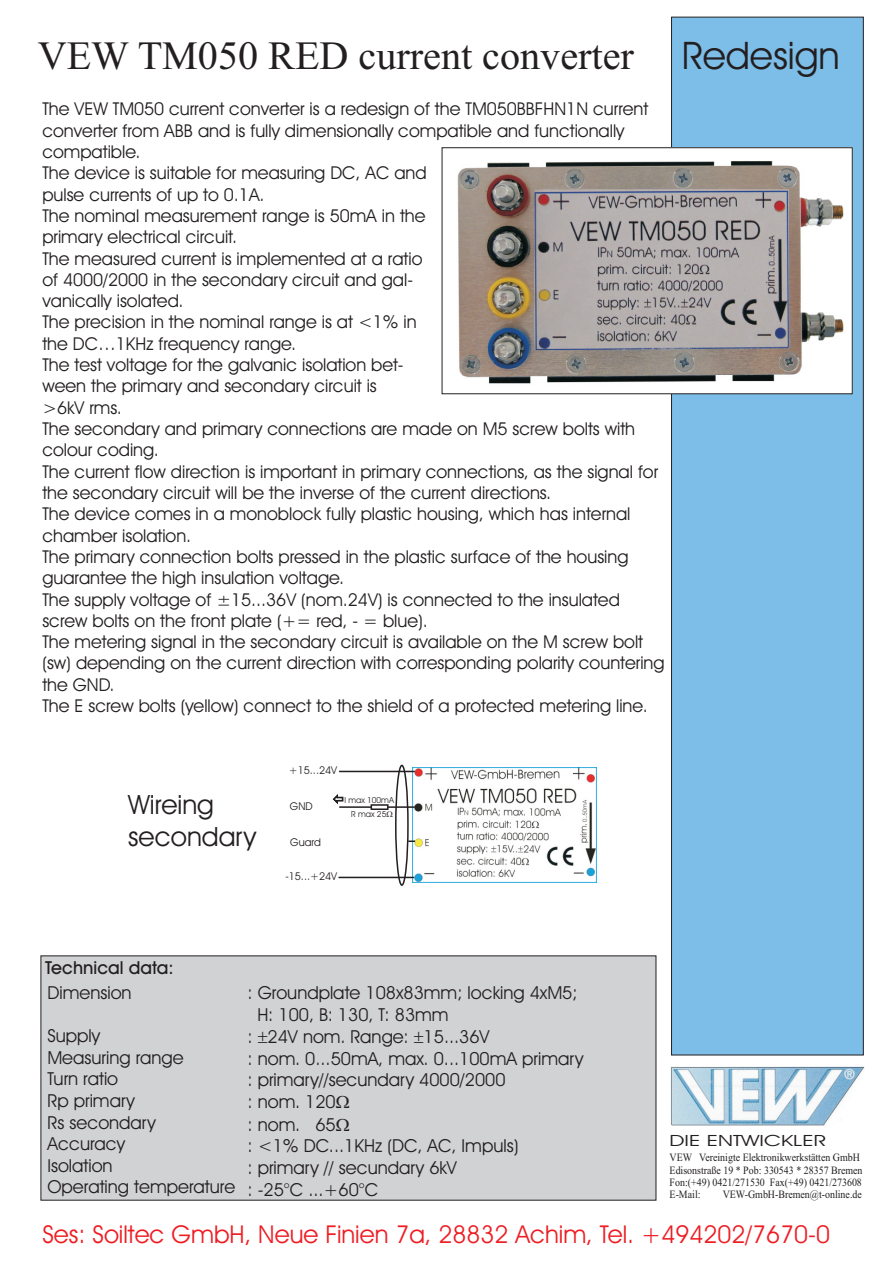
<style>
.page{position:relative;width:893px;height:1263px;background:#fff}
.page>*{position:absolute;margin:0;border:0;box-sizing:border-box;transform-origin:0 0}
.t1{font:40.2px "Times New Roman";color:#231f20}
.t2{font:38.1px "Avant Garde IT Cby BT";color:#231f20}
.t3{font:26.7px "Avant Garde IT Cby BT";color:#231f20}
.t4{font:24.75px "Avant Garde IT Cby BT";color:#ee1d23}
.t5{font:18px/21.6px "Avant Garde IT Cby BT";color:#231f20}
.t6{font:500 18px "Avant Garde IT Cby BT";color:#231f20}
.t7{font:17.85px/21.3px "Avant Garde IT Cby BT";color:#231f20}
.t8{font:15.45px "Avant Garde IT Cby BT";color:#231f20;scale:1.45 1}
.t9{font:11.1px/12.3px "Times New Roman";color:#231f20;scale:.89 1}
.t10{font:10.8px "Avant Garde IT Cby BT";color:#231f20}
.t11{font:8.25px/15px "Avant Garde IT Cby BT";color:#231f20;text-align:center}
</style>
<div class="page">
<div style="left:671px;top:17px;width:193px;height:1038px;background:#7dbee9"></div>
<img style="left:670px;top:1066px;width:194px;height:59px">
<div style="left:41px;top:955px;width:615px;height:245px;background:#d1d2d4"></div>
<img style="left:457px;top:150px;width:393px;height:242px">
<img style="left:413px;top:768px;width:183px;height:114px">
<hr style="left:339px;top:771px;width:76px;height:1px;background:#231f20">
<hr style="left:388px;top:806px;width:27px;height:2px;background:#231f20">
<hr style="left:339px;top:806px;width:32px;height:2px;background:#231f20">
<div style="left:371px;top:804px;width:18px;height:6px;border:2px solid #231f20"></div>
<hr style="left:338px;top:877px;width:76px;height:1px;background:#231f20">
<div style="left:395px;top:765px;width:14px;height:121px;border:2px solid #231f20;border-radius:50%"></div>
<svg style="left:408px;top:840px;width:7px;height:2px"></svg>
<svg style="left:333px;top:794px;width:10px;height:10px"></svg>
<svg style="left:258px;top:1032px;width:9px;height:11px"></svg>
<svg style="left:414px;top:1032px;width:9px;height:11px"></svg>
<svg style="left:336px;top:1118px;width:13px;height:13px"></svg>
<svg style="left:336px;top:1096px;width:13px;height:12px"></svg>
<h1 class="t1" style="left:38px;top:41px;width:598px">VEW TM050 RED current converter</h1>
<p class="t7" style="left:42px;top:100px;width:624px">The VEW TM050 current converter is a redesign of the TM050BBFHN1N current converter from ABB and is fully dimensionally compatible and functionally compatible.<br>The device is suitable for measuring DC, AC and<br>pulse currents of up to 0.1A.<br>The nominal measurement range is 50mA in the<br>primary electrical circuit.<br>The measured current is implemented at a ratio<br>of 4000/2000 in the secondary circuit and gal-<br>vanically isolated.<br>The precision in the nominal range is at &lt;1% in<br>the DC…1KHz frequency range.<br>The test voltage for the galvanic isolation bet-<br>ween the primary and secondary circuit is<br>&gt;6kV rms.<br>The secondary and primary connections are made on M5 screw bolts with colour coding.<br>The current flow direction is important in primary connections, as the signal for the secondary circuit will be the inverse of the current directions.<br>The device comes in a monoblock fully plastic housing, which has internal chamber isolation.<br>The primary connection bolts pressed in the plastic surface of the housing guarantee the high insulation voltage.<br>The supply voltage of ±15...36V (nom.24V) is connected to the insulated screw bolts on the front plate (+= red, - = blue).<br>The metering signal in the secondary circuit is available on the M screw bolt (sw) depending on the current direction with corresponding polarity countering the GND.<br>The E screw bolts (yellow) connect to the shield of a protected metering line.</p>
<p class="t10" style="left:289px;top:765px;width:50px">+15...24V</p>
<p class="t10" style="left:290px;top:801px;width:24px">GND</p>
<h3 class="t3" style="left:128px;top:793px;width:87px">Wireing</h3>
<p class="t11" style="left:344px;top:793px;width:51px">I max 100mA<br>R max 25</p>
<h3 class="t3" style="left:128px;top:825px;width:129px">secondary</h3>
<p class="t10" style="left:290px;top:837px;width:32px">Guard</p>
<p class="t10" style="left:285px;top:872px;width:53px">-15...+24V</p>
<h2 class="t2" style="left:682px;top:40px;width:159px">Redesign</h2>
<p class="t6" style="left:45px;top:960px;width:130px">Technical data:</p>
<p class="t5" style="left:47px;top:984px;width:86px">Dimension</p>
<p class="t5" style="left:47px;top:1027px;width:189px">Supply<br>Measuring range<br>Turn ratio<br>Rp primary<br>Rs secondary<br>Accuracy<br>Isolation<br>Operating temperature</p>
<p class="t5" style="left:247px;top:983px;width:332px">: Groundplate 108x83mm; locking 4xM5;</p>
<p class="t5" style="left:258px;top:1005px;width:193px">H: 100, B: 130, T: 83mm</p>
<p class="t5" style="left:247px;top:1027px;width:244px">: 24V nom. Range: 15...36V</p>
<p class="t5" style="left:247px;top:1049px;width:337px">: nom. 0...50mA, max. 0...100mA primary</p>
<p class="t5" style="left:247px;top:1070px;width:260px">: primary//secundary 4000/2000</p>
<p class="t5" style="left:247px;top:1093px;width:90px">: nom. 120</p>
<p class="t5" style="left:247px;top:1115px;width:90px">: nom. 65</p>
<p class="t5" style="left:247px;top:1137px;width:272px">: &lt;1% DC...1KHz (DC, AC, Impuls)</p>
<p class="t5" style="left:247px;top:1158px;width:211px">: primary // secundary 6kV</p>
<p class="t5" style="left:247px;top:1180px;width:132px">: -25°C ...+60°C</p>
<p class="t8" style="left:670px;top:1134px;width:109px">DIE ENTWICKLER</p>
<p class="t9" style="left:670px;top:1152px;width:218px">VEW Vereinigte Elektronikwerkstätten GmbH Edisonstraße 19 * Pob: 330543 * 28357 Bremen Fon:(+49) 0421/271530 Fax(+49) 0421/273608<br>E-Mail:</p>
<p class="t9" style="left:723px;top:1189px;width:158px">VEW-GmbH-Bremen@t-online.de</p>
<h3 class="t4" style="left:42px;top:1224px;width:789px">Ses: Soiltec GmbH, Neue Finien 7a, 28832 Achim, Tel. +494202/7670-0</h3>
</div>
